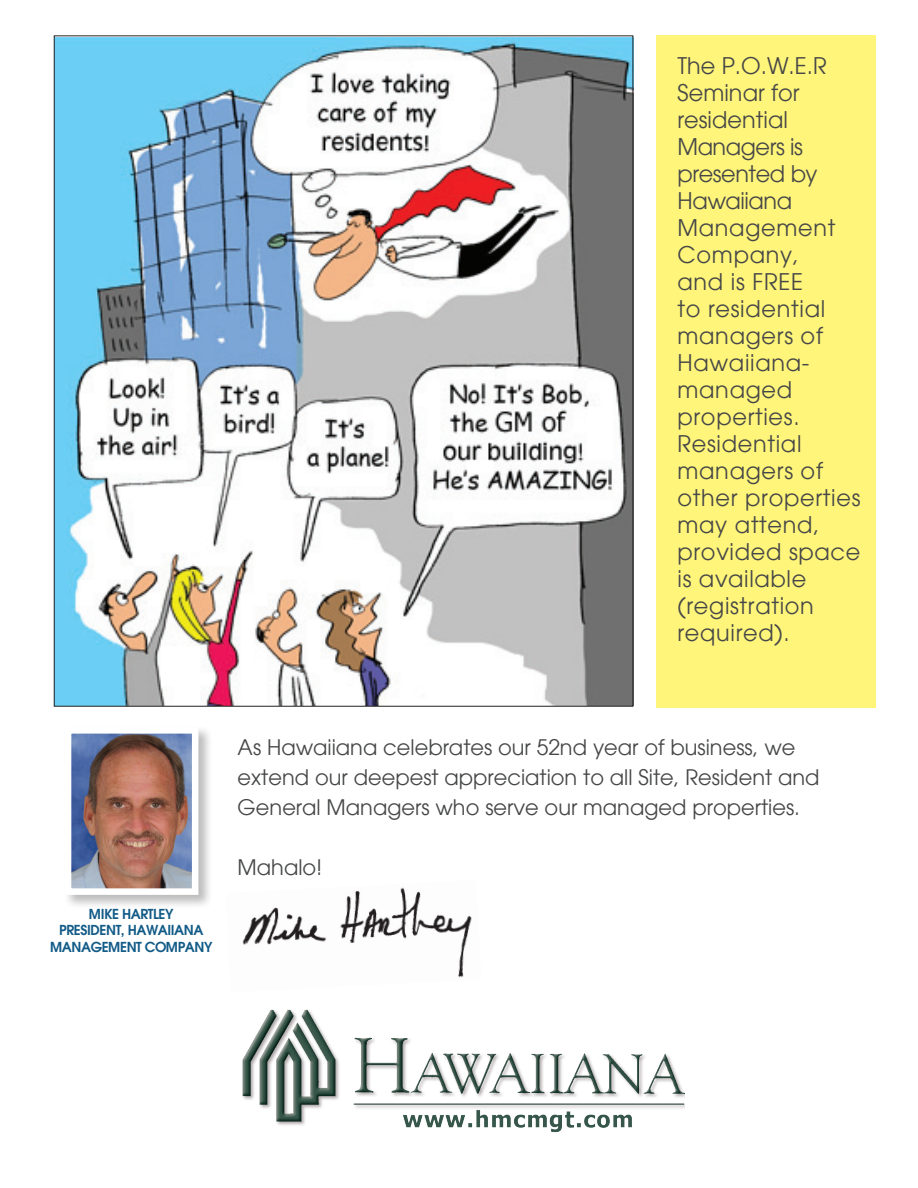
<style>
.page{position:relative;width:918px;height:1188px;background:#fff}
.page>*{position:absolute;margin:0;border:0;box-sizing:border-box;transform-origin:0 0}
.t1{font:22.5px/27px "Avant Garde";letter-spacing:.03em;color:#464748}
.t2{font:21px/30px "Avant Garde";color:#464748}
.t3{font:600 13.5px/16.2px "Avant Garde";letter-spacing:-.03em;color:#125b87;text-align:center}
</style>
<div class="page">
<img style="left:242px;top:1009px;width:443px;height:124px">
<div style="left:656px;top:36px;width:220px;height:672px;background:#fff57a"></div>
<img style="left:56px;top:38px;width:575px;height:666px">
<div style="left:63px;top:726px;width:150px;height:184px;background:#231f20;opacity:.3"></div>
<img style="left:73px;top:735px;width:117px;height:152px">
<div style="left:65px;top:727px;width:133px;height:168px;border:7px solid #fff"></div>
<img style="left:242px;top:887px;width:230px;height:91px">
<p class="t1" style="left:678px;top:53px;width:184px">The P.O.W.E.R<br>Seminar for residential<br>Managers is presented by<br>Hawaiiana<br>Management<br>Company,<br>and is FREE<br>to residential managers of<br>Hawaiiana&shy;managed properties.<br>Residential managers of other properties may attend, provided space is available (registration required).</p>
<p class="t3" style="left:50px;top:906px;width:164px">MIKE HARTLEY<br>PRESIDENT, HAWAIIANA<br>MANAGEMENT COMPANY</p>
<p class="t2" style="left:238px;top:732px;width:584px">As Hawaiiana celebrates our 52nd year of business, we extend our deepest appreciation to all Site, Resident and<br>General Managers who serve our managed properties.</p>
<p class="t2" style="left:238px;top:852px;width:86px">Mahalo!</p>
</div>
